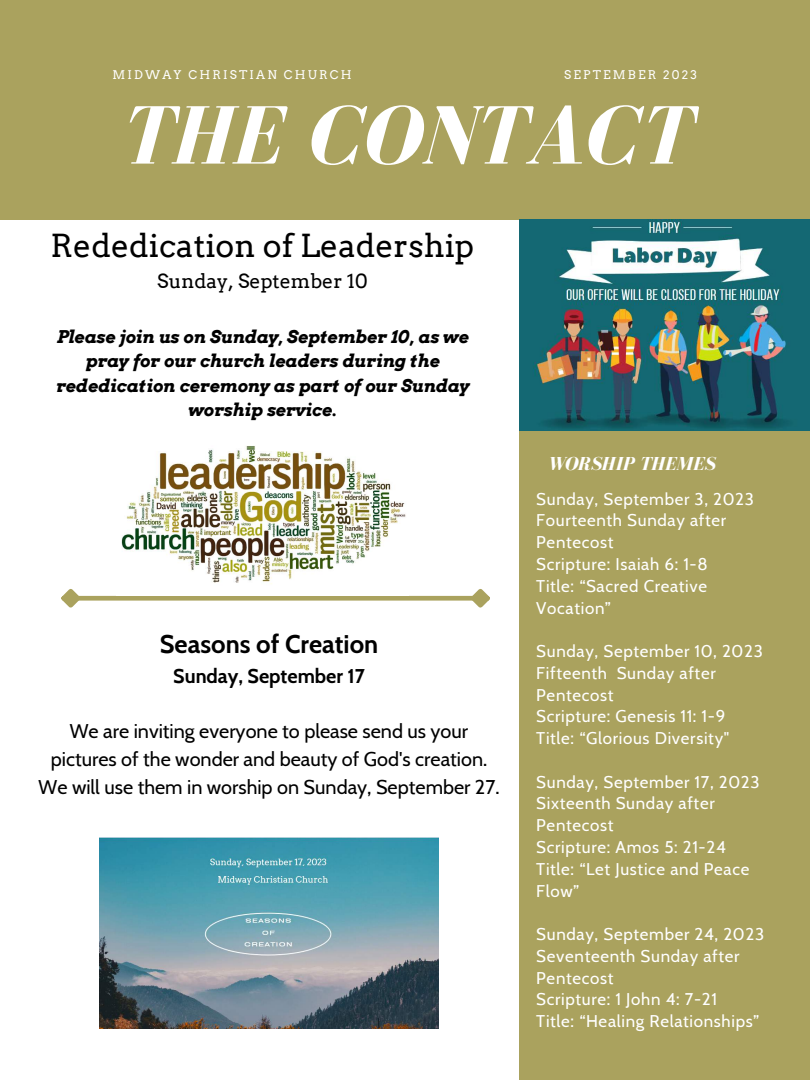
<style>
.page{position:relative;width:810px;height:1080px;background:#fff}
.page>*{position:absolute;margin:0;border:0;box-sizing:border-box;transform-origin:0 0}
.t1{font:italic 700 85.38px "Bodoni FLF";color:#fff}
.t2{font:31.69px "Arvo";color:#000}
.t3{font:700 25.5px "Cabin";color:#000}
.t4{font:19.88px/27.6px "Cabin";color:#000;text-align:center}
.t5{font:700 19.88px "Cabin";color:#000}
.t6{font:19.44px "Arvo";color:#000}
.t7{font:italic 700 19.38px "Bodoni FLF";color:#fff}
.t8{font:italic 700 17.56px/24.4px "Arvo";color:#000;text-align:center}
.t9{font:16.94px/21.8px "Cabin";letter-spacing:.04em;color:#fff}
.t10{font:12px "Arvo";letter-spacing:.18em;color:#fff}
</style>
<div class="page">
<div style="left:519px;top:402px;width:291px;height:678px;background:#aaa25e"></div>
<div style="left:0;top:0;width:810px;height:220px;background:#aaa25e"></div>
<div style="left:78px;top:596px;width:395px;height:5px;background:#aaa25e"></div>
<svg style="left:61px;top:589px;width:23px;height:19px"></svg>
<svg style="left:467px;top:589px;width:23px;height:19px"></svg>
<img style="left:519px;top:220px;width:291px;height:210px">
<img style="left:121px;top:445px;width:285px;height:139px">
<img style="left:100px;top:837px;width:339px;height:192px">
<p class="t10" style="left:113px;top:67px;width:240px">MIDWAY CHRISTIAN CHURCH</p>
<p class="t10" style="left:564px;top:67px;width:134px">SEPTEMBER 2023</p>
<h1 class="t1" style="left:119px;top:90px;width:573px">THE CONTACT</h1>
<h2 class="t2" style="left:51px;top:226px;width:425px">Rededication of Leadership</h2>
<p class="t6" style="left:157px;top:269px;width:212px">Sunday, September 10</p>
<p class="t8" style="left:56px;top:324px;width:415px">Please join us on Sunday, September 10, as we pray for our church leaders during the rededication ceremony as part of our Sunday worship service.</p>
<h3 class="t3" style="left:160px;top:629px;width:220px">Seasons of Creation</h3>
<p class="t5" style="left:173px;top:664px;width:193px">Sunday, September 17</p>
<p class="t4" style="left:39px;top:717px;width:462px">We are inviting everyone to please send us your pictures of the wonder and beauty of God's creation.<br>We will use them in worship on Sunday, September 27.</p>
<p class="t7" style="left:547px;top:453px;width:170px">WORSHIP THEMES</p>
<p class="t9" style="left:536px;top:488px;width:219px">Sunday, September 3, 2023<br>Fourteenth Sunday after<br>Pentecost<br>Scripture: Isaiah 6: 1-8<br>Title: “Sacred Creative<br>Vocation”</p>
<p class="t9" style="left:536px;top:640px;width:228px">Sunday, September 10, 2023<br>Fifteenth Sunday after<br>Pentecost<br>Scripture: Genesis 11: 1-9<br>Title: “Glorious Diversity"</p>
<p class="t9" style="left:536px;top:771px;width:225px">Sunday, September 17, 2023<br>Sixteenth Sunday after<br>Pentecost<br>Scripture: Amos 5: 21-24<br>Title: “Let Justice and Peace<br>Flow”</p>
<p class="t9" style="left:536px;top:923px;width:229px">Sunday, September 24, 2023<br>Seventeenth Sunday after<br>Pentecost<br>Scripture: 1 John 4: 7-21<br>Title: “Healing Relationships”</p>
</div>
